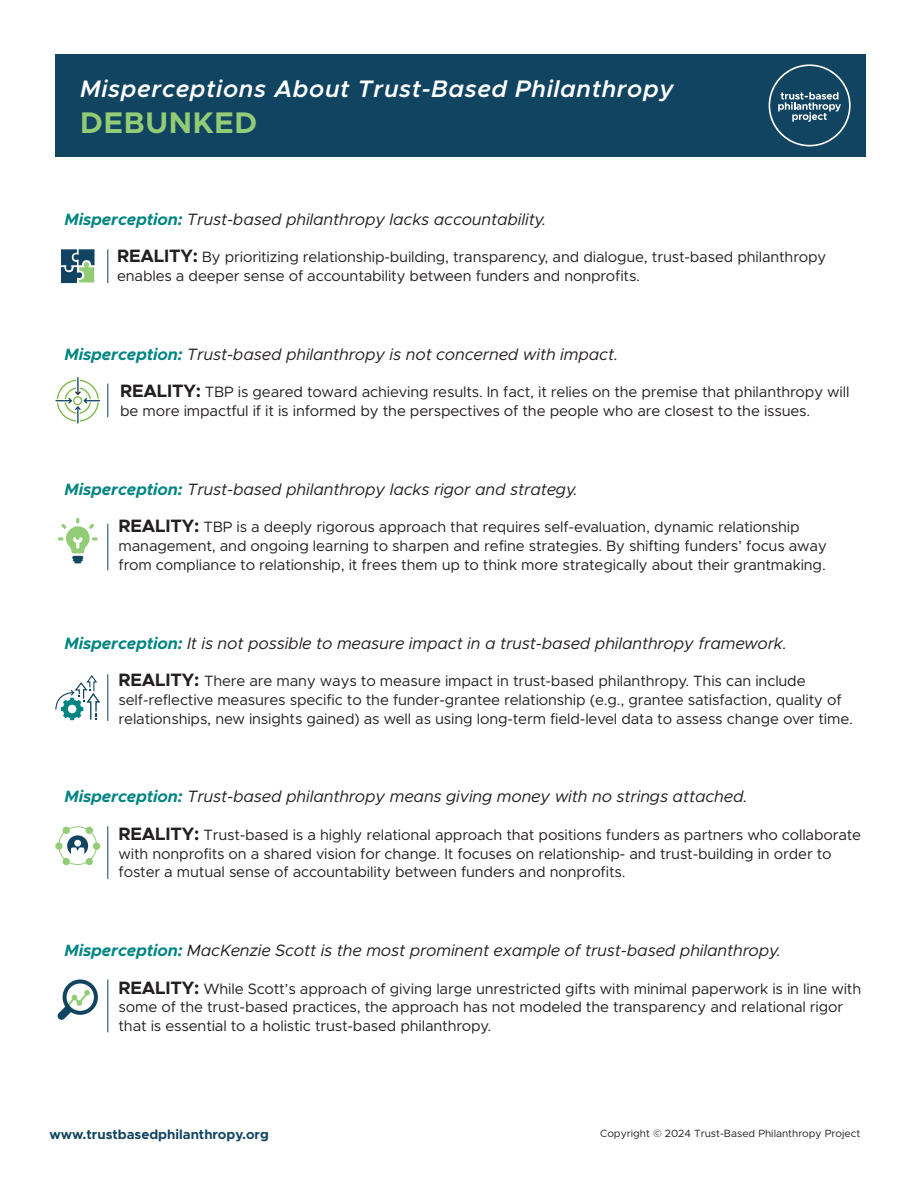
<style>
.page{position:relative;width:918px;height:1188px;background:#fff}
.page>*{position:absolute;margin:0;border:0;box-sizing:border-box;transform-origin:0 0}
.t1{font:700 30px "Metropolis";letter-spacing:.025em;color:#93cc76}
.t2{font:italic 600 24px "Metropolis";letter-spacing:.025em;color:#fff}
.t3{font:italic 16.5px "Metropolis";letter-spacing:-.01em;color:#231f20}
.t4{font:15px/18.8px "Metropolis";letter-spacing:-.01em;color:#231f20}
.t5{font:700 13.5px "Metropolis";color:#114461}
.t6{font:10.5px "Metropolis";color:#231f20}
.s1{font-weight:700;color:#008582}
.s2{font-weight:700;font-size:18px}
.s3{font-family:"Gotham"}
</style>
<div class="page">
<svg style="left:61px;top:249px;width:34px;height:34px"></svg>
<div style="left:67px;top:835px;width:21px;height:21px;background:#114461;border-radius:50%"></div>
<div style="left:74px;top:840px;width:7px;height:7px;background:#fff;border-radius:50%"></div>
<svg style="left:71px;top:847px;width:13px;height:9px"></svg>
<div style="left:58px;top:826px;width:39px;height:39px;border:1px solid #93cc76;border-radius:50%"></div>
<div style="left:55px;top:842px;width:8px;height:8px;background:#93cc76;border-radius:50%"></div>
<div style="left:63px;top:858px;width:7px;height:7px;background:#93cc76;border-radius:50%"></div>
<div style="left:63px;top:827px;width:7px;height:7px;background:#93cc76;border-radius:50%"></div>
<div style="left:93px;top:842px;width:7px;height:8px;background:#93cc76;border-radius:50%"></div>
<div style="left:86px;top:858px;width:7px;height:7px;background:#93cc76;border-radius:50%"></div>
<div style="left:86px;top:827px;width:7px;height:7px;background:#93cc76;border-radius:50%"></div>
<svg style="left:55px;top:675px;width:46px;height:46px"></svg>
<svg style="left:58px;top:518px;width:40px;height:45px"></svg>
<svg style="left:58px;top:979px;width:40px;height:41px"></svg>
<svg style="left:56px;top:378px;width:44px;height:45px"></svg>
<div style="left:73px;top:396px;width:9px;height:9px;border:1px solid #79b943;border-radius:50%"></div>
<div style="left:55px;top:54px;width:811px;height:103px;background:#114461"></div>
<svg style="left:769px;top:64px;width:82px;height:82px"></svg>
<hr style="left:107px;top:249px;width:1px;height:34px;background:#114461">
<hr style="left:107px;top:384px;width:1px;height:33px;background:#114461">
<hr style="left:107px;top:674px;width:1px;height:47px;background:#114461">
<hr style="left:107px;top:524px;width:1px;height:46px;background:#114461">
<hr style="left:107px;top:826px;width:1px;height:53px;background:#114461">
<hr style="left:107px;top:979px;width:1px;height:53px;background:#114461">
<p class="t2" style="left:80px;top:74px;width:595px">Misperceptions About Trust-Based Philanthropy</p>
<p class="t1" style="left:80px;top:104px;width:179px">DEBUNKED</p>
<p class="t3" style="left:65px;top:209px;width:483px"><span class="s1">Misperception:</span> Trust-based philanthropy lacks accountability.</p>
<p class="t4" style="left:117px;top:248px;width:711px"><span class="s2">REALITY:</span> By prioritizing relationship-building, transparency, and dialogue, trust-based philanthropy enables a deeper sense of accountability between funders and nonprofits.</p>
<p class="t3" style="left:65px;top:344px;width:555px"><span class="s1">Misperception:</span> Trust-based philanthropy is not concerned with impact.</p>
<p class="t4" style="left:120px;top:383px;width:731px"><span class="s2">REALITY:</span> TBP is geared toward achieving results. In fact, it relies on the premise that philanthropy will be more impactful if it is informed by the perspectives of the people who are closest to the issues.</p>
<p class="t3" style="left:65px;top:479px;width:515px"><span class="s1">Misperception:</span> Trust-based philanthropy lacks rigor and strategy.</p>
<p class="t4" style="left:119px;top:518px;width:710px"><span class="s2">REALITY:</span> TBP is a deeply rigorous approach that requires self-evaluation, dynamic relationship management, and ongoing learning to sharpen and refine strategies. By shifting funders’ focus away</p>
<p class="t4" style="left:119px;top:555px;width:709px">from compliance to relationship, it frees them up to think more strategically about their grantmaking.</p>
<p class="t3" style="left:65px;top:633px;width:724px"><span class="s1">Misperception:</span> It is not possible to measure impact in a trust-based philanthropy framework.</p>
<p class="t4" style="left:119px;top:671px;width:689px"><span class="s2">REALITY:</span> There are many ways to measure impact in trust-based philanthropy. This can include</p>
<p class="t4" style="left:119px;top:690px;width:736px">self-reflective measures specific to the funder-grantee relationship (e.g., grantee satisfaction, quality of relationships, new insights gained) as well as using long-term field-level data to assess change over time.</p>
<p class="t3" style="left:65px;top:786px;width:685px"><span class="s1">Misperception:</span> Trust-based philanthropy means giving money with no strings attached.</p>
<p class="t4" style="left:119px;top:825px;width:744px"><span class="s2">REALITY:</span> Trust-based is a highly relational approach that positions funders as partners who collaborate with nonprofits on a shared vision for change. It focuses on relationship- and trust-building in order to foster a mutual sense of accountability between funders and nonprofits.</p>
<p class="t3" style="left:65px;top:940px;width:718px"><span class="s1">Misperception:</span> MacKenzie Scott is the most prominent example of trust-based philanthropy.</p>
<p class="t4" style="left:119px;top:979px;width:744px"><span class="s2">REALITY:</span> While Scott’s approach of giving large unrestricted gifts with minimal paperwork is in line with some of the trust-based practices, the approach has not modeled the transparency and relational rigor that is essential to a holistic trust-based philanthropy.</p>
<p class="t5" style="left:50px;top:1126px;width:221px">www.trustbasedphilanthropy.org</p>
<p class="t6" style="left:600px;top:1127px;width:262px">Copyright <span class="s3">©</span> 2024 Trust-Based Philanthropy Project</p>
</div>
